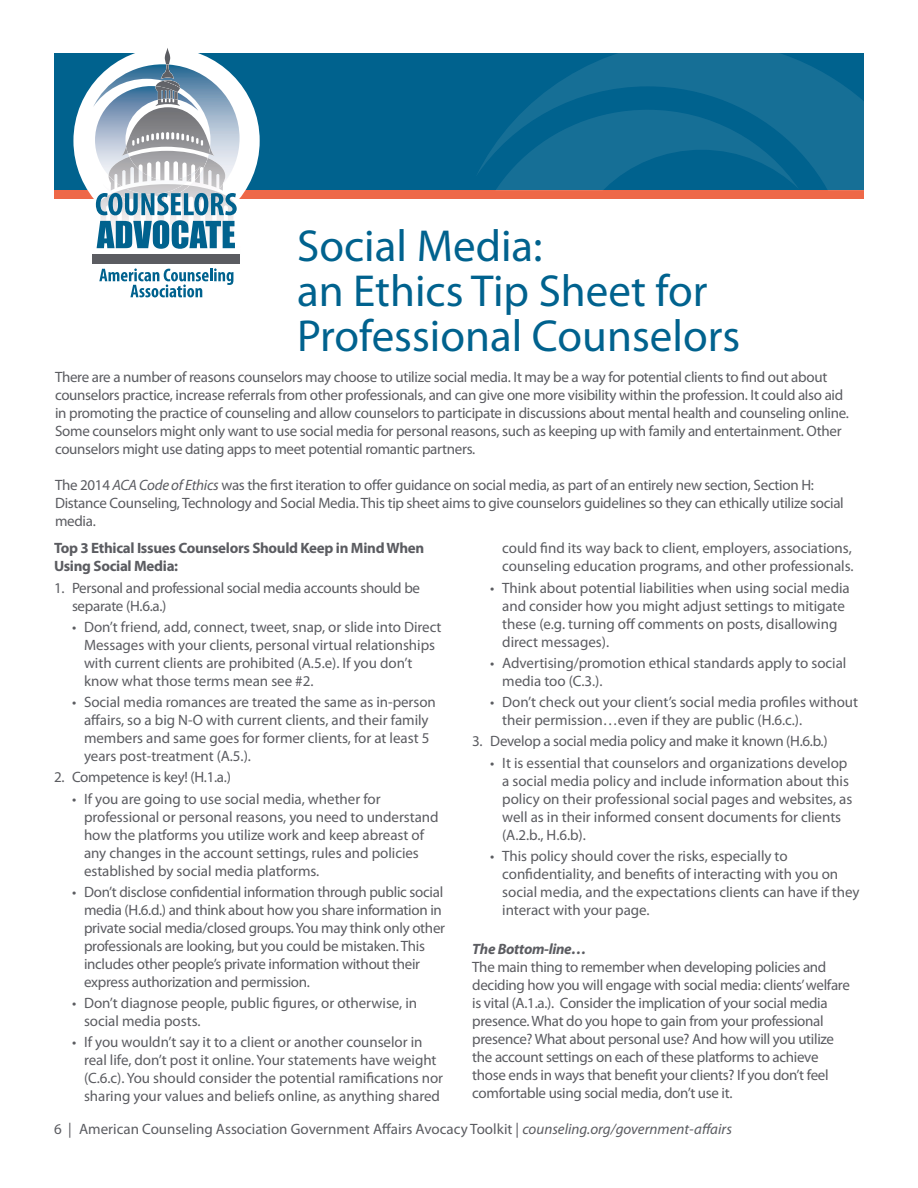
<style>
.page{position:relative;width:918px;height:1188px;background:#fff}
.page>*{position:absolute;margin:0;border:0;box-sizing:border-box;transform-origin:0 0}
.t1{font:45px/45px "Myriad Pro";color:#00628e}
.t2{font:15px/18px "Myriad Pro";letter-spacing:-.015em;color:#5b5c61}
.t3{font:700 15px/18px "Myriad Pro";letter-spacing:-.02em;color:#5b5c61}
.t4{font:italic 700 15px "Myriad Pro";letter-spacing:-.02em;color:#5b5c61}
.s1{font-style:italic}
</style>
<div class="page">
<div style="left:54px;top:190px;width:810px;height:9px;background:#ee6848"></div>
<div style="left:54px;top:54px;width:810px;height:136px;background:#00628e"></div>
<svg style="left:478px;top:54px;width:386px;height:136px;fill:#166f96"></svg>
<div style="left:73px;top:48px;width:187px;height:186px;background:#fff;border-radius:50%"></div>
<img style="left:93px;top:65px;width:147px;height:141px">
<img style="left:126px;top:48px;width:84px;height:16px">
<img style="left:109px;top:86px;width:3px;height:107px">
<img style="left:112px;top:64px;width:113px;height:129px">
<svg style="left:96px;top:193px;width:141px;height:56px"></svg>
<div style="left:93px;top:254px;width:147px;height:9px;background:#5b5c61"></div>
<svg style="left:99px;top:268px;width:135px;height:29px"></svg>
<h1 class="t1" style="left:297px;top:223px;width:445px">Social Media:<br>an Ethics Tip Sheet for<br>Professional Counselors</h1>
<p class="t2" style="left:55px;top:367px;width:795px">There are a number of reasons counselors may choose to utilize social media. It may be a way for potential clients to find out about counselors practice, increase referrals from other professionals, and can give one more visibility within the profession. It could also aid in promoting the practice of counseling and allow counselors to participate in discussions about mental health and counseling online.<br>Some counselors might only want to use social media for personal reasons, such as keeping up with family and entertainment. Other counselors might use dating apps to meet potential romantic partners.</p>
<p class="t2" style="left:55px;top:475px;width:790px">The 2014 <span class="s1">ACA Code of Ethics</span> was the first iteration to offer guidance on social media, as part of an entirely new section, Section H:<br>Distance Counseling, Technology and Social Media. This tip sheet aims to give counselors guidelines so they can ethically utilize social media.</p>
<p class="t3" style="left:54px;top:539px;width:372px">Top 3 Ethical Issues Counselors Should Keep in Mind When<br>Using Social Media:</p>
<p class="t2" style="left:72px;top:578px;width:350px;text-indent:-18px">1. Personal and professional social media accounts should be separate (H.6.a.)</p>
<p class="t2" style="left:84px;top:618px;width:359px;text-indent:-12px">• Don’t friend, add, connect, tweet, snap, or slide into Direct Messages with your clients, personal virtual relationships with current clients are prohibited (A.5.e). If you don’t know what those terms mean see #2.</p>
<p class="t2" style="left:84px;top:693px;width:353px;text-indent:-12px">• Social media romances are treated the same as in-person affairs, so a big N-O with current clients, and their family members and same goes for former clients, for at least 5 years post-treatment (A.5.).</p>
<p class="t2" style="left:54px;top:768px;width:178px">2. Competence is key! (H.1.a.)</p>
<p class="t2" style="left:84px;top:789px;width:356px;text-indent:-12px">• If you are going to use social media, whether for professional or personal reasons, you need to understand how the platforms you utilize work and keep abreast of any changes in the account settings, rules and policies established by social media platforms.</p>
<p class="t2" style="left:84px;top:883px;width:363px;text-indent:-12px">• Don’t disclose confidential information through public social media (H.6.d.) and think about how you share information in private social media/closed groups. You may think only other professionals are looking, but you could be mistaken. This includes other people’s private information without their express authorization and permission.</p>
<p class="t2" style="left:84px;top:994px;width:335px;text-indent:-12px">• Don’t diagnose people, public figures, or otherwise, in social media posts.</p>
<p class="t2" style="left:84px;top:1033px;width:361px;text-indent:-12px">• If you wouldn’t say it to a client or another counselor in real life, don’t post it online. Your statements have weight (C.6.c). You should consider the potential ramifications nor sharing your values and beliefs online, as anything shared</p>
<p class="t2" style="left:502px;top:539px;width:353px">could find its way back to client, employers, associations, counseling education programs, and other professionals.</p>
<p class="t2" style="left:502px;top:578px;width:349px;text-indent:-12px">• Think about potential liabilities when using social media and consider how you might adjust settings to mitigate these (e.g. turning off comments on posts, disallowing direct messages).</p>
<p class="t2" style="left:502px;top:654px;width:346px;text-indent:-12px">• Advertising/promotion ethical standards apply to social media too (C.3.).</p>
<p class="t2" style="left:502px;top:693px;width:357px;text-indent:-12px">• Don’t check out your client’s social media profiles without their permission…even if they are public (H.6.c.).</p>
<p class="t2" style="left:472px;top:732px;width:357px">3. Develop a social media policy and make it known (H.6.b.)</p>
<p class="t2" style="left:502px;top:753px;width:352px;text-indent:-12px">• It is essential that counselors and organizations develop a social media policy and include information about this policy on their professional social pages and websites, as well as in their informed consent documents for clients (A.2.b., H.6.b).</p>
<p class="t2" style="left:502px;top:847px;width:359px;text-indent:-12px">• This policy should cover the risks, especially to confidentiality, and benefits of interacting with you on social media, and the expectations clients can have if they interact with your page.</p>
<p class="t4" style="left:472px;top:939px;width:116px">The Bottom-line…</p>
<p class="t2" style="left:472px;top:958px;width:379px">The main thing to remember when developing policies and deciding how you will engage with social media: clients’ welfare is vital (A.1.a.). Consider the implication of your social media presence. What do you hope to gain from your professional presence? What about personal use? And how will you utilize the account settings on each of these platforms to achieve those ends in ways that benefit your clients? If you don’t feel comfortable using social media, don’t use it.</p>
<p class="t2" style="left:54px;top:1120px;width:679px">6 | American Counseling Association Government Affairs Avocacy Toolkit | <span class="s1">counseling.org/government-affairs</span></p>
</div>
